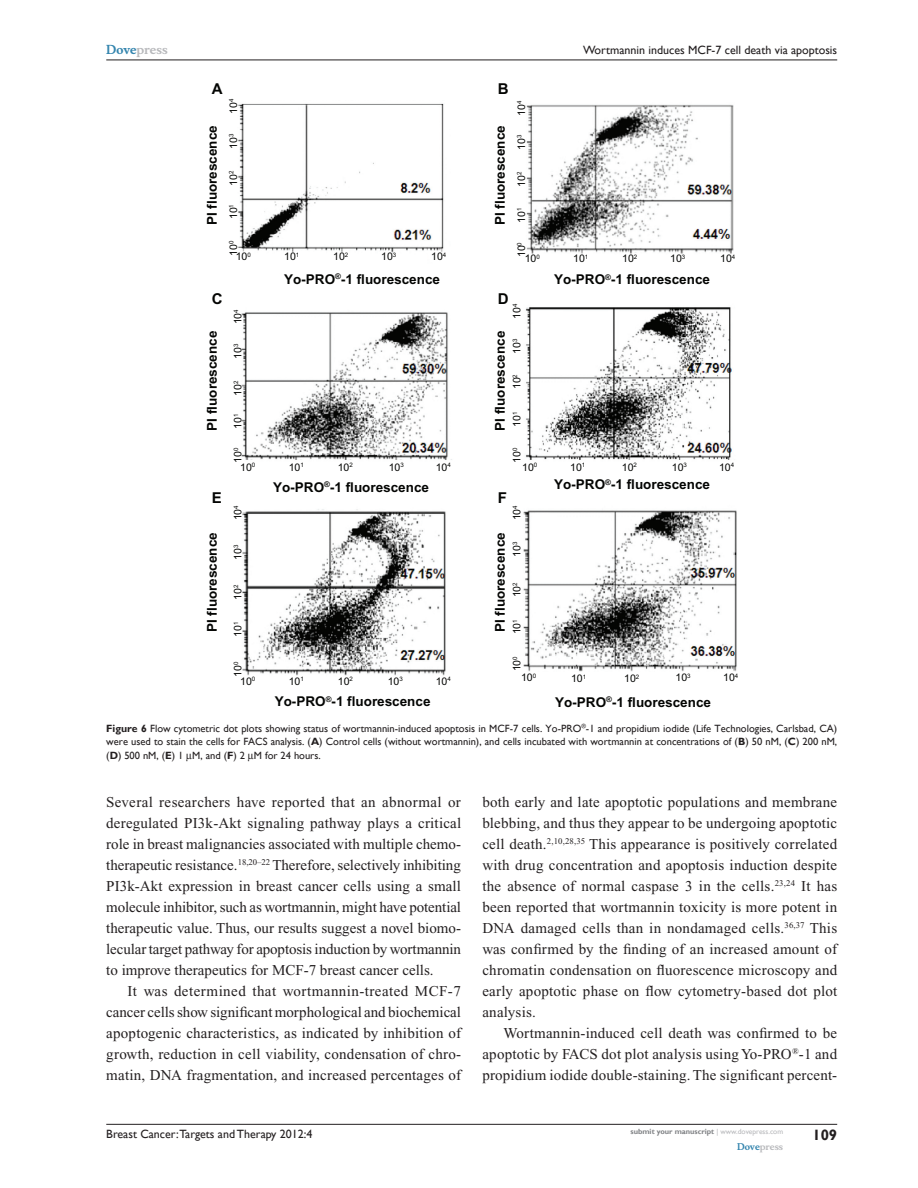
<style>
.page{position:relative;width:918px;height:1188px;background:#fff}
.page>*{position:absolute;margin:0;border:0;box-sizing:border-box;transform-origin:0 0}
.Tx{font:15px/21px "Times New Roman";letter-spacing:.015em;color:#231f20;text-align:justify}
.TxF{font:15px/21px "Times New Roman";color:#231f20;text-align:justify}
.t1{font:700 15px "Arial";color:#040503}
.t2{font:700 15px "Gill Sans";color:#231f20}
.t3{font:700 13.5px "Arial";color:#040503}
.t4{font:12px "Gill Sans";color:#231f20}
.t5{font:700 12px "Musee";color:#b8b9bc}
.FC{font:10.5px/13.5px "Gill Sans";color:#231f20;text-align:justify}
.t6{font:10.5px "Arial";color:#040503}
.t7{font:700 9px "Musee";color:#b8b9bc}
.t8{font:700 7.5px "Gill Sans";color:#808285}
.t9{font:6.15px "Arial";color:#040503}
.s1{color:#3485ae}
.s2{font-weight:700}
.s3{font-weight:400;color:#b8b9bc}
</style>
<div class="page">
<img style="left:238px;top:103px;width:499px;height:573px">
<hr style="left:106px;top:1124px;width:731px;height:1px;background:#231f20">
<hr style="left:106px;top:60px;width:731px;height:1px;background:#231f20">
<p class="t5" style="left:106px;top:43px;width:63px"><span class="s1">Dove</span>press</p>
<p class="t4" style="left:583px;top:43px;width:256px">Wortmannin induces MCF-7 cell death via apoptosis</p>
<p class="t1" style="left:212px;top:80px;width:12px">A</p>
<p class="t1" style="left:498px;top:80px;width:12px">B</p>
<p class="t6" style="left:227px;top:114px;width:17px;rotate:-90deg">10<sup>4</sup></p>
<p class="t6" style="left:515px;top:116px;width:17px;rotate:-90deg">10<sup>4</sup></p>
<p class="t3" style="left:204px;top:225px;width:101px;rotate:-90deg">PI fluorescence</p>
<p class="t6" style="left:227px;top:149px;width:17px;rotate:-90deg">10<sup>3</sup></p>
<p class="t6" style="left:227px;top:186px;width:17px;rotate:-90deg">10<sup>2</sup></p>
<p class="t6" style="left:227px;top:219px;width:17px;rotate:-90deg">10<sup>1</sup></p>
<p class="t3" style="left:492px;top:225px;width:101px;rotate:-90deg">PI fluorescence</p>
<p class="t6" style="left:515px;top:150px;width:17px;rotate:-90deg">10<sup>3</sup></p>
<p class="t6" style="left:515px;top:187px;width:17px;rotate:-90deg">10<sup>2</sup></p>
<p class="t6" style="left:515px;top:223px;width:17px;rotate:-90deg">10<sup>1</sup></p>
<p class="t9" style="left:228px;top:244px;width:5px;rotate:-90deg">0</p>
<p class="t6" style="left:227px;top:256px;width:13px;rotate:-90deg">10</p>
<p class="t9" style="left:443px;top:251px;width:5px">4</p>
<p class="t6" style="left:236px;top:251px;width:17px">10<sup>0</sup></p>
<p class="t6" style="left:284px;top:251px;width:17px">10<sup>1</sup></p>
<p class="t6" style="left:333px;top:251px;width:17px">10<sup>2</sup></p>
<p class="t6" style="left:381px;top:251px;width:17px">10<sup>3</sup></p>
<p class="t6" style="left:431px;top:251px;width:13px">10</p>
<p class="t9" style="left:516px;top:246px;width:5px;rotate:-90deg">0</p>
<p class="t6" style="left:515px;top:257px;width:13px;rotate:-90deg">10</p>
<p class="t6" style="left:525px;top:253px;width:17px">10<sup>0</sup></p>
<p class="t6" style="left:573px;top:253px;width:17px">10<sup>1</sup></p>
<p class="t6" style="left:622px;top:253px;width:17px">10<sup>2</sup></p>
<p class="t6" style="left:670px;top:253px;width:17px">10<sup>3</sup></p>
<p class="t6" style="left:720px;top:253px;width:13px">10</p>
<p class="t9" style="left:732px;top:253px;width:5px">4</p>
<p class="t3" style="left:284px;top:271px;width:157px">Yo-PRO<sup>®</sup>-1 fluorescence</p>
<p class="t3" style="left:554px;top:272px;width:157px">Yo-PRO<sup>®</sup>-1 fluorescence</p>
<p class="t1" style="left:212px;top:290px;width:12px">C</p>
<p class="t1" style="left:498px;top:290px;width:12px">D</p>
<p class="t6" style="left:511px;top:319px;width:17px;rotate:-90deg">10<sup>4</sup></p>
<p class="t6" style="left:232px;top:324px;width:17px;rotate:-90deg">10<sup>4</sup></p>
<p class="t3" style="left:204px;top:431px;width:101px;rotate:-90deg">PI fluorescence</p>
<p class="t6" style="left:232px;top:359px;width:17px;rotate:-90deg">10<sup>3</sup></p>
<p class="t6" style="left:232px;top:396px;width:17px;rotate:-90deg">10<sup>2</sup></p>
<p class="t6" style="left:232px;top:429px;width:17px;rotate:-90deg">10<sup>1</sup></p>
<p class="t6" style="left:232px;top:463px;width:17px;rotate:-90deg">10<sup>0</sup></p>
<p class="t6" style="left:240px;top:461px;width:17px">10<sup>0</sup></p>
<p class="t6" style="left:289px;top:461px;width:17px">10<sup>1</sup></p>
<p class="t6" style="left:338px;top:461px;width:17px">10<sup>2</sup></p>
<p class="t6" style="left:389px;top:461px;width:17px">10<sup>3</sup></p>
<p class="t6" style="left:436px;top:461px;width:17px">10<sup>4</sup></p>
<p class="t3" style="left:492px;top:431px;width:101px;rotate:-90deg">PI fluorescence</p>
<p class="t6" style="left:511px;top:354px;width:17px;rotate:-90deg">10<sup>3</sup></p>
<p class="t6" style="left:511px;top:389px;width:17px;rotate:-90deg">10<sup>2</sup></p>
<p class="t6" style="left:511px;top:427px;width:17px;rotate:-90deg">10<sup>1</sup></p>
<p class="t6" style="left:511px;top:463px;width:17px;rotate:-90deg">10<sup>0</sup></p>
<p class="t6" style="left:522px;top:461px;width:17px">10<sup>0</sup></p>
<p class="t6" style="left:570px;top:461px;width:17px">10<sup>1</sup></p>
<p class="t6" style="left:622px;top:461px;width:17px">10<sup>2</sup></p>
<p class="t6" style="left:672px;top:461px;width:17px">10<sup>3</sup></p>
<p class="t6" style="left:719px;top:461px;width:17px">10<sup>4</sup></p>
<p class="t3" style="left:273px;top:479px;width:157px">Yo-PRO<sup>®</sup>-1 fluorescence</p>
<p class="t3" style="left:554px;top:477px;width:157px">Yo-PRO<sup>®</sup>-1 fluorescence</p>
<p class="t1" style="left:212px;top:489px;width:12px">E</p>
<p class="t1" style="left:498px;top:489px;width:11px">F</p>
<p class="t3" style="left:204px;top:632px;width:101px;rotate:-90deg">PI fluorescence</p>
<p class="t6" style="left:232px;top:520px;width:17px;rotate:-90deg">10<sup>4</sup></p>
<p class="t6" style="left:511px;top:520px;width:17px;rotate:-90deg">10<sup>4</sup></p>
<p class="t6" style="left:232px;top:560px;width:17px;rotate:-90deg">10<sup>3</sup></p>
<p class="t6" style="left:232px;top:600px;width:17px;rotate:-90deg">10<sup>2</sup></p>
<p class="t6" style="left:232px;top:637px;width:17px;rotate:-90deg">10<sup>1</sup></p>
<p class="t3" style="left:492px;top:632px;width:101px;rotate:-90deg">PI fluorescence</p>
<p class="t6" style="left:511px;top:557px;width:17px;rotate:-90deg">10<sup>3</sup></p>
<p class="t6" style="left:511px;top:597px;width:17px;rotate:-90deg">10<sup>2</sup></p>
<p class="t6" style="left:511px;top:634px;width:17px;rotate:-90deg">10<sup>1</sup></p>
<p class="t6" style="left:232px;top:677px;width:17px;rotate:-90deg">10<sup>0</sup></p>
<p class="t6" style="left:240px;top:675px;width:17px">10<sup>0</sup></p>
<p class="t6" style="left:289px;top:675px;width:17px">10<sup>1</sup></p>
<p class="t6" style="left:338px;top:675px;width:17px">10<sup>2</sup></p>
<p class="t6" style="left:388px;top:675px;width:17px">10<sup>3</sup></p>
<p class="t6" style="left:436px;top:675px;width:17px">10<sup>4</sup></p>
<p class="t6" style="left:511px;top:671px;width:17px;rotate:-90deg">10<sup>0</sup></p>
<p class="t6" style="left:521px;top:671px;width:17px">10<sup>0</sup></p>
<p class="t6" style="left:571px;top:673px;width:17px">10<sup>1</sup></p>
<p class="t6" style="left:624px;top:673px;width:17px">10<sup>2</sup></p>
<p class="t6" style="left:676px;top:671px;width:17px">10<sup>3</sup></p>
<p class="t6" style="left:723px;top:671px;width:17px">10<sup>4</sup></p>
<p class="t3" style="left:275px;top:694px;width:157px">Yo-PRO<sup>®</sup>-1 fluorescence</p>
<p class="t3" style="left:555px;top:694px;width:157px">Yo-PRO<sup>®</sup>-1 fluorescence</p>
<p class="FC" style="left:106px;top:721px;width:732px"><span class="s2">Figure 6</span> Flow cytometric dot plots showing status of wortmannin-induced apoptosis in MCF-7 cells. Yo-PRO<sup>®</sup>-1 and propidium iodide (Life Technologies, Carlsbad, CA) were used to stain the cells for FACS analysis. (<span class="s2">A</span>) Control cells (without wortmannin), and cells incubated with wortmannin at concentrations of (<span class="s2">B</span>) 50 nM, (<span class="s2">C</span>) 200 nM, (<span class="s2">D</span>) 500 nM, (<span class="s2">E</span>) 1 M, and (<span class="s2">F</span>) 2 M for 24 hours.</p>
<p class="TxF" style="left:106px;top:791px;width:357px">Several researchers have reported that an abnormal or deregulated PI3k-Akt signaling pathway plays a critical role in breast malignancies associated with multiple chemo&shy;therapeutic resistance.<sup>18,20–22</sup> Therefore, selectively inhibiting PI3k-Akt expression in breast cancer cells using a small molecule inhibitor, such as wortmannin, might have potential therapeutic value. Thus, our results suggest a novel biomo&shy;lecular target pathway for apoptosis induction by wortmannin to improve therapeutics for MCF-7 breast cancer cells.</p>
<p class="Tx" style="left:106px;top:980px;width:356px;text-indent:21px">It was determined that wortmannin-treated MCF-7 cancer cells show significant morphological and biochemical apoptogenic characteristics, as indicated by inhibition of growth, reduction in cell viability, condensation of chro&shy;matin, DNA fragmentation, and increased percentages of</p>
<p class="t4" style="left:106px;top:1127px;width:208px">Breast Cancer:Targets and Therapy 2012:4</p>
<p class="Tx" style="left:482px;top:791px;width:357px">both early and late apoptotic populations and membrane blebbing, and thus they appear to be undergoing apoptotic cell death.<sup>2,10,28,35</sup> This appearance is positively correlated with drug concentration and apoptosis induction despite the absence of normal caspase 3 in the cells.<sup>23,24</sup> It has been reported that wortmannin toxicity is more potent in DNA damaged cells than in nondamaged cells.<sup>36,37</sup> This was confirmed by the finding of an increased amount of chromatin condensation on fluorescence microscopy and early apoptotic phase on flow cytometry-based dot plot analysis.</p>
<p class="Tx" style="left:482px;top:1022px;width:356px;text-indent:21px">Wortmannin-induced cell death was confirmed to be apoptotic by FACS dot plot analysis using Yo-PRO<sup>®</sup>-1 and propidium iodide double-staining. The significant percent-</p>
<p class="t8" style="left:631px;top:1127px;width:154px">submit your manuscript <span class="s3">| www.dovepress.com</span></p>
<p class="t7" style="left:737px;top:1141px;width:48px"><span class="s1">Dove</span>press</p>
<p class="t2" style="left:812px;top:1126px;width:26px">109</p>
</div>
